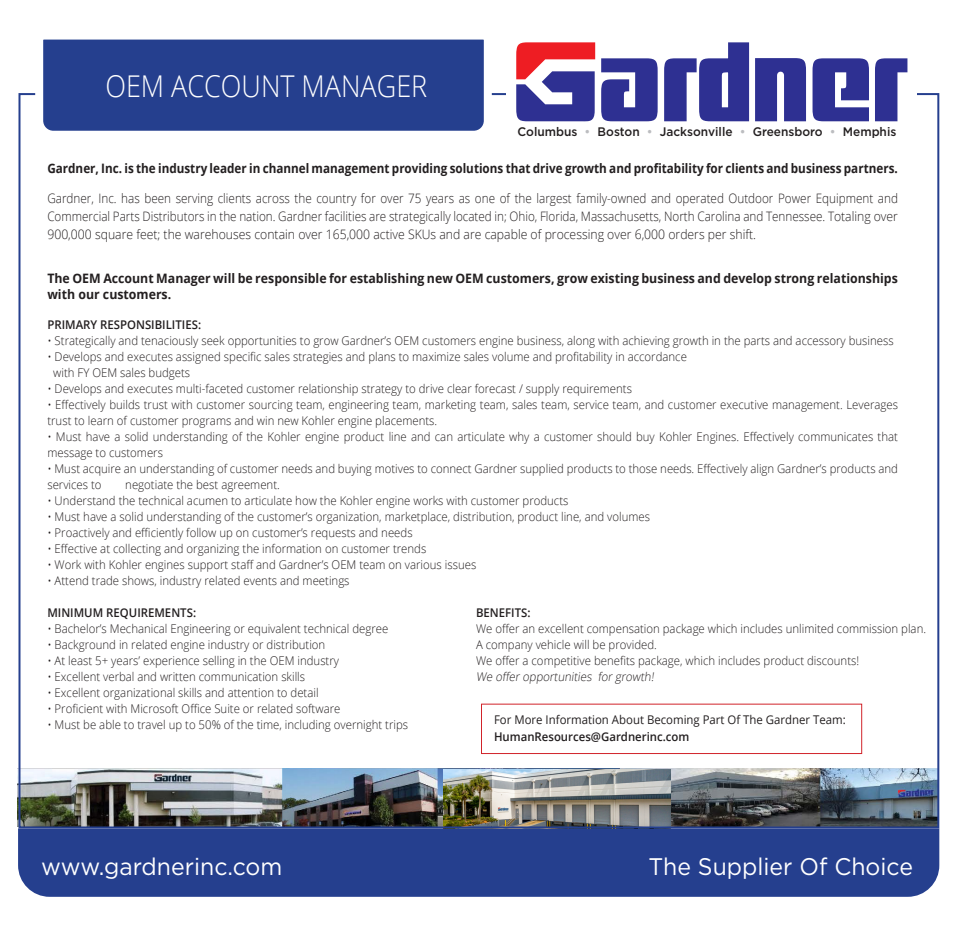
<style>
.page{position:relative;width:972px;height:936px;background:#fff}
.page>*{position:absolute;margin:0;border:0;box-sizing:border-box;transform-origin:0 0}
.t1{font:300 30px "Open Sans";color:#fff;scale:.9 1}
.t2{font:24px "Gotham";color:#fff;scale:.96 1}
.t3{font:300 13px/18px "Open Sans";color:#231f20;text-align:justify;scale:.9 1}
.t4{font:700 13px/16px "Open Sans";color:#231f20;scale:.95 1}
.t5{font:700 13px "Open Sans";color:#231f20;scale:.9 1}
.t6{font:500 12.4px "Gotham";color:#231f20;scale:.96 1}
.t7{font:300 12px/16px "Open Sans";color:#231f20;scale:.95 1}
.t8{font:600 12px "Open Sans";color:#231f20;scale:.95 1}
.t9{font:12px "Open Sans";color:#231f20;scale:.95 1}
.s1{color:#bcbdc0}
</style>
<div class="page">
<img style="left:17px;top:768px;width:919px;height:58px">
<div style="left:18px;top:828px;width:921px;height:69px;background:#253f8e"></div>
<div style="left:481px;top:704px;width:381px;height:50px;border:1px solid #d1232a"></div>
<img style="left:443px;top:770px;width:227px;height:55px">
<svg style="left:31px;top:39px;width:465px;height:92px;background:#324b95"></svg>
<svg style="left:516px;top:42px;width:79px;height:80px"></svg>
<svg style="left:664px;top:42px;width:85px;height:79px"></svg>
<svg style="left:755px;top:58px;width:51px;height:63px;background:#45479e"></svg>
<svg style="left:813px;top:58px;width:56px;height:63px;background:#4e4fa2"></svg>
<svg style="left:875px;top:58px;width:32px;height:63px"></svg>
<svg style="left:601px;top:58px;width:57px;height:63px;background:#5052a4"></svg>
<p class="t1" style="left:105px;top:65px;width:359px">OEM ACCOUNT MANAGER</p>
<p class="t6" style="left:518px;top:124px;width:396px">Columbus <span class="s1">•</span> Boston <span class="s1">•</span> Jacksonville <span class="s1">•</span> Greensboro <span class="s1">•</span> Memphis</p>
<p class="t5" style="left:47px;top:159px;width:946px">Gardner, Inc. is the industry leader in channel management providing solutions that drive growth and profitability for clients and business partners.</p>
<p class="t3" style="left:47px;top:189px;width:947px">Gardner, Inc. has been serving clients across the country for over 75 years as one of the largest family-owned and operated Outdoor Power Equipment and Commercial Parts Distributors in the nation. Gardner facilities are strategically located in; Ohio, Florida, Massachusetts, North Carolina and Tennessee. Totaling over 900,000 square feet; the warehouses contain over 165,000 active SKUs and are capable of processing over 6,000 orders per shift.</p>
<p class="t4" style="left:47px;top:270px;width:897px">The OEM Account Manager will be responsible for establishing new OEM customers, grow existing business and develop strong relationships with our customers.</p>
<p class="t8" style="left:47px;top:317px;width:163px">PRIMARY RESPONSIBILITIES:</p>
<p class="t7" style="left:47px;top:333px;width:892px">• Strategically and tenaciously seek opportunities to grow Gardner’s OEM customers engine business, along with achieving growth in the parts and accessory business</p>
<p class="t7" style="left:47px;top:349px;width:675px">• Develops and executes assigned specific sales strategies and plans to maximize sales volume and profitability in accordance</p>
<p class="t7" style="left:53px;top:365px;width:146px">with FY OEM sales budgets</p>
<p class="t7" style="left:47px;top:381px;width:617px">• Develops and executes multi-faceted customer relationship strategy to drive clear forecast / supply requirements</p>
<p class="t7" style="left:47px;top:397px;width:897px">• Effectively builds trust with customer sourcing team, engineering team, marketing team, sales team, service team, and customer executive management. Leverages trust to learn of customer programs and win new Kohler engine placements.</p>
<p class="t7" style="left:47px;top:429px;width:897px">• Must have a solid understanding of the Kohler engine product line and can articulate why a customer should buy Kohler Engines. Effectively communicates that message to customers</p>
<p class="t7" style="left:47px;top:461px;width:897px">• Must acquire an understanding of customer needs and buying motives to connect Gardner supplied products to those needs. Effectively align Gardner’s products and services to</p>
<p class="t7" style="left:125px;top:477px;width:164px">negotiate the best agreement.</p>
<p class="t7" style="left:47px;top:493px;width:550px">• Understand the technical acumen to articulate how the Kohler engine works with customer products</p>
<p class="t7" style="left:47px;top:509px;width:636px">• Must have a solid understanding of the customer’s organization, marketplace, distribution, product line, and volumes</p>
<p class="t7" style="left:47px;top:525px;width:386px">• Proactively and efficiently follow up on customer’s requests and needs</p>
<p class="t7" style="left:47px;top:541px;width:400px">• Effective at collecting and organizing the information on customer trends</p>
<p class="t7" style="left:47px;top:557px;width:453px">• Work with Kohler engines support staff and Gardner’s OEM team on various issues</p>
<p class="t7" style="left:47px;top:573px;width:320px">• Attend trade shows, industry related events and meetings</p>
<p class="t8" style="left:47px;top:605px;width:158px">MINIMUM REQUIREMENTS:</p>
<p class="t7" style="left:47px;top:621px;width:360px">• Bachelor’s Mechanical Engineering or equivalent technical degree</p>
<p class="t7" style="left:47px;top:637px;width:294px">• Background in related engine industry or distribution</p>
<p class="t7" style="left:47px;top:653px;width:309px">• At least 5+ years’ experience selling in the OEM industry</p>
<p class="t7" style="left:47px;top:669px;width:273px">• Excellent verbal and written communication skills</p>
<p class="t7" style="left:47px;top:685px;width:287px">• Excellent organizational skills and attention to detail</p>
<p class="t7" style="left:47px;top:701px;width:310px">• Proficient with Microsoft Office Suite or related software</p>
<p class="t7" style="left:47px;top:717px;width:381px">• Must be able to travel up to 50% of the time, including overnight trips</p>
<p class="t8" style="left:476px;top:605px;width:59px">BENEFITS:</p>
<p class="t7" style="left:476px;top:621px;width:475px">We offer an excellent compensation package which includes unlimited commission plan.</p>
<p class="t7" style="left:476px;top:637px;width:192px">A company vehicle will be provided.</p>
<p class="t7" style="left:476px;top:653px;width:405px">We offer a competitive benefits package, which includes product discounts!</p>
<p class="t7" style="left:476px;top:669px;width:191px">We offer opportunities for growth!</p>
<p class="t9" style="left:494px;top:711px;width:372px">For More Information About Becoming Part Of The Gardner Team:</p>
<p class="t8" style="left:494px;top:728px;width:207px">HumanResources@Gardnerinc.com</p>
<p class="t2" style="left:41px;top:851px;width:253px">www.gardnerinc.com</p>
<p class="t2" style="left:649px;top:851px;width:277px">The Supplier Of Choice</p>
</div>
